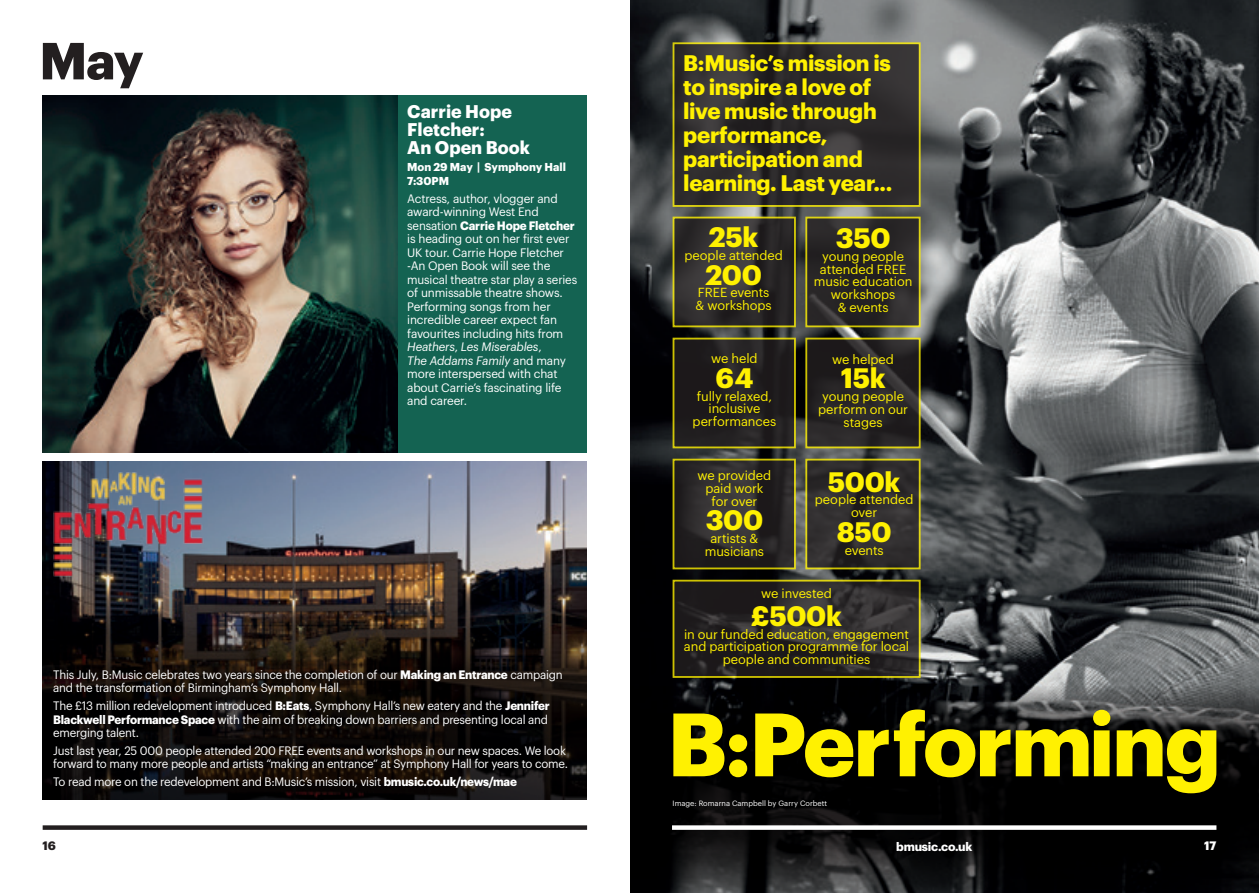
<style>
.page{position:relative;width:1259px;height:893px;background:#fff}
.page>*{position:absolute;margin:0;border:0;box-sizing:border-box;transform-origin:0 0}
.t1{font:700 87.75px "Graphik";letter-spacing:-.025em;color:#fff101}
.t2{font:700 51px "Graphik";color:#231f20}
.t3{font:700 27.6px "Graphik";letter-spacing:-.01em;color:#fff101}
.t4{font:700 22.05px/24px "Graphik";letter-spacing:-.015em;color:#fff101}
.t5{font:700 18px/18px "Graphik";color:#fff}
.t6{font:12.9px/12.9px "Graphik";letter-spacing:-.005em;color:#fff101;text-align:center}
.t7{font:12px/13.5px "Graphik";letter-spacing:-.02em;color:#fff;scale:.96 1}
.t8{font:12px/13.5px "Graphik";letter-spacing:-.02em;color:#fff}
.t9{font:700 12px "Graphik";letter-spacing:-.015em;color:#fff}
.t10{font:700 12px "Graphik";color:#231f20}
.t11{font:700 11.25px/13.5px "Graphik";color:#fff}
.t12{font:7.5px "Graphik";color:#fff}
.s1{font-weight:700}
.s2{font-style:italic}
</style>
<div class="page">
<img style="left:630px;top:0;width:629px;height:686px">
<svg style="left:675px;top:220px;width:118px;height:104px;background:#302d2f"></svg>
<div style="left:672px;top:217px;width:124px;height:110px;border:2px solid #fff101"></div>
<svg style="left:675px;top:45px;width:242px;height:159px;background:#2f2c2d"></svg>
<div style="left:672px;top:42px;width:248px;height:165px;border:2px solid #fff101"></div>
<div style="left:806px;top:218px;width:113px;height:108px;background:#231f20"></div>
<div style="left:805px;top:217px;width:115px;height:110px;border:2px solid #fff101"></div>
<div style="left:673px;top:339px;width:122px;height:108px;background:#231f20"></div>
<div style="left:672px;top:338px;width:124px;height:110px;border:2px solid #fff101"></div>
<div style="left:806px;top:339px;width:113px;height:108px;background:#231f20"></div>
<div style="left:805px;top:338px;width:115px;height:110px;border:2px solid #fff101"></div>
<svg style="left:675px;top:462px;width:118px;height:104px;background:#2b2829"></svg>
<div style="left:672px;top:459px;width:124px;height:110px;border:2px solid #fff101"></div>
<svg style="left:808px;top:462px;width:109px;height:104px;background:#2d2b2c"></svg>
<div style="left:805px;top:459px;width:115px;height:110px;border:2px solid #fff101"></div>
<svg style="left:675px;top:583px;width:242px;height:92px;background:#292628"></svg>
<div style="left:672px;top:580px;width:248px;height:98px;border:2px solid #fff101"></div>
<svg style="left:630px;top:686px;width:629px;height:207px;background:#0d0d0e"></svg>
<div style="left:43px;top:96px;width:544px;height:357px;background:#146352"></div>
<img style="left:43px;top:96px;width:354px;height:357px">
<img style="left:221px;top:462px;width:366px;height:98px">
<svg style="left:43px;top:560px;width:544px;height:239px;background:#1d1611"></svg>
<img style="left:42px;top:461px;width:179px;height:125px">
<div style="left:672px;top:825px;width:544px;height:5px;background:#fff"></div>
<div style="left:43px;top:825px;width:544px;height:5px;background:#231f20"></div>
<p class="t2" style="left:39px;top:21px;width:106px">May</p>
<p class="t5" style="left:407px;top:101px;width:124px">Carrie Hope<br>Fletcher:<br>An Open Book</p>
<p class="t11" style="left:407px;top:160px;width:160px">Mon 29 May | Symphony Hall<br>7:30PM</p>
<p class="t8" style="left:407px;top:191px;width:171px">Actress, author, vlogger and award-winning West End sensation <span class="s1">Carrie Hope Fletcher </span>is heading out on her first ever<br>UK tour. Carrie Hope Fletcher -An Open Book will see the musical theatre star play a series of unmissable theatre shows.<br>Performing songs from her incredible career expect fan favourites including hits from<br><span class="s2">Heathers</span>, <span class="s2">Les Miserables</span>,<br><span class="s2">The Addams Family</span> and many more interspersed with chat about Carrie’s fascinating life and career.</p>
<p class="t7" style="left:53px;top:667px;width:532px">This July, B:Music celebrates two years since the completion of our <span class="s1">Making an Entrance</span> campaign and the transformation of Birmingham’s Symphony Hall.</p>
<p class="t7" style="left:53px;top:698px;width:518px">The £13 million redevelopment introduced <span class="s1">B:Eats</span>, Symphony Hall’s new eatery and the <span class="s1">Jennifer<br>Blackwell Performance Space</span> with the aim of breaking down barriers and presenting local and emerging talent.</p>
<p class="t7" style="left:53px;top:743px;width:538px">Just last year, 25 000 people attended 200 FREE events and workshops in our new spaces. We look forward to many more people and artists “making an entrance” at Symphony Hall for years to come.</p>
<p class="t7" style="left:53px;top:774px;width:484px">To read more on the redevelopment and B:Music’s mission, visit <span class="s1">bmusic.co.uk/news/mae</span></p>
<p class="t4" style="left:683px;top:49px;width:211px">B:Music’s mission is to inspire a love of live music through performance, participation and learning. Last year...</p>
<p class="t3" style="left:836px;top:216px;width:56px">350</p>
<p class="t6" style="left:814px;top:248px;width:100px">young people attended FREE music education workshops<br>&amp; events</p>
<p class="t3" style="left:709px;top:216px;width:51px">25k</p>
<p class="t6" style="left:684px;top:248px;width:100px">people attended</p>
<p class="t3" style="left:705px;top:253px;width:58px">200</p>
<p class="t6" style="left:698px;top:285px;width:73px">FREE events</p>
<p class="t6" style="left:695px;top:298px;width:78px">&amp; workshops</p>
<p class="t6" style="left:711px;top:351px;width:48px">we held</p>
<p class="t3" style="left:715px;top:356px;width:40px">64</p>
<p class="t6" style="left:692px;top:388px;width:85px">fully relaxed, inclusive performances</p>
<p class="t6" style="left:832px;top:351px;width:63px">we helped</p>
<p class="t3" style="left:840px;top:357px;width:46px">15k</p>
<p class="t6" style="left:818px;top:389px;width:91px">young people perform on our stages</p>
<p class="t6" style="left:697px;top:468px;width:75px">we provided paid work for over</p>
<p class="t3" style="left:705px;top:499px;width:59px">300</p>
<p class="t6" style="left:705px;top:531px;width:61px">artists &amp; musicians</p>
<p class="t3" style="left:828px;top:460px;width:74px">500k</p>
<p class="t6" style="left:815px;top:492px;width:100px">people attended over</p>
<p class="t3" style="left:836px;top:510px;width:56px">850</p>
<p class="t6" style="left:844px;top:542px;width:41px">events</p>
<p class="t6" style="left:761px;top:586px;width:72px">we invested</p>
<p class="t3" style="left:751px;top:594px;width:92px">£500k</p>
<p class="t6" style="left:684px;top:626px;width:227px">in our funded education, engagement and participation programme for local people and communities</p>
<p class="t1" style="left:667px;top:676px;width:555px">B:Performing</p>
<p class="t12" style="left:672px;top:797px;width:156px">Image: Romarna Campbell by Garry Corbett</p>
<p class="t10" style="left:43px;top:837px;width:15px">16</p>
<p class="t9" style="left:896px;top:837px;width:78px">bmusic.co.uk</p>
<p class="t9" style="left:1204px;top:837px;width:14px">17</p>
</div>
